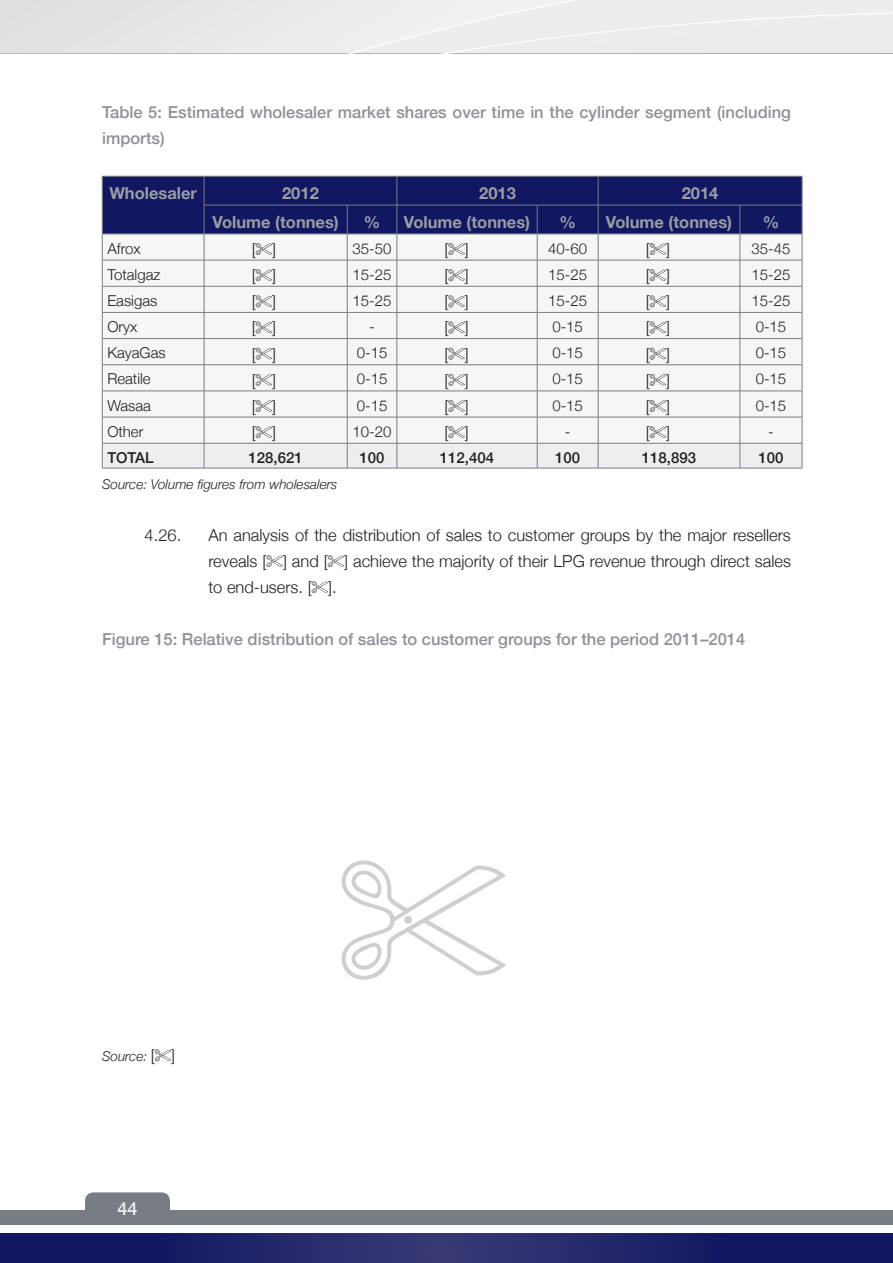
<style>
.page{position:relative;width:893px;height:1263px;background:#fff}
.page>*{position:absolute;margin:0;border:0;box-sizing:border-box;transform-origin:0 0}
.t1{font:500 18px "Helvetica Neue";color:#eff0ef}
.t2{font:300 16.5px/26px "Helvetica Neue";color:#231f20;text-align:justify}
.t3{font:500 16.5px/26px "Helvetica Neue";color:#8e9197}
.t4{font:700 16.5px "Helvetica Neue";color:#9a9da2}
.t5{font:300 15px "Helvetica Neue";color:#231f20}
.t6{font:500 15px "Helvetica Neue";color:#231f20}
.t7{font:italic 300 13.5px "Helvetica Neue";color:#231f20}
.s1{font-style:normal;font-size:16.5px}
</style>
<div class="page">
<div style="left:0;top:1211px;width:893px;height:14px;background:#787d83"></div>
<svg style="left:0;top:0;width:893px;height:53px;background:#eaeae9"></svg>
<div style="left:85px;top:1192px;width:85px;height:31px;background:#787d83;border-radius:9px"></div>
<svg style="left:0;top:1233px;width:893px;height:30px;background:#1e2367"></svg>
<hr style="left:102px;top:468px;width:102px;height:1px;background:#787d83">
<hr style="left:204px;top:468px;width:143px;height:1px;background:#787d83">
<hr style="left:347px;top:468px;width:50px;height:1px;background:#787d83">
<hr style="left:397px;top:468px;width:140px;height:1px;background:#787d83">
<hr style="left:537px;top:468px;width:61px;height:1px;background:#787d83">
<hr style="left:598px;top:468px;width:142px;height:1px;background:#787d83">
<hr style="left:740px;top:468px;width:62px;height:1px;background:#787d83">
<svg style="left:102px;top:176px;width:701px;height:292px"></svg>
<svg style="left:267px;top:555px;width:16px;height:12px"></svg>
<svg style="left:328px;top:555px;width:16px;height:12px"></svg>
<svg style="left:312px;top:581px;width:16px;height:12px"></svg>
<svg style="left:155px;top:1049px;width:16px;height:12px"></svg>
<svg style="left:342px;top:860px;width:164px;height:120px"></svg>
<p class="t3" style="left:102px;top:98px;width:690px">Table 5: Estimated wholesaler market shares over time in the cylinder segment (including imports)</p>
<p class="t4" style="left:109px;top:180px;width:89px">Wholesaler</p>
<p class="t4" style="left:282px;top:180px;width:38px">2012</p>
<p class="t4" style="left:479px;top:180px;width:38px">2013</p>
<p class="t4" style="left:682px;top:180px;width:38px">2014</p>
<p class="t4" style="left:213px;top:209px;width:128px">Volume (tonnes)</p>
<p class="t4" style="left:364px;top:209px;width:18px">%</p>
<p class="t4" style="left:404px;top:209px;width:128px">Volume (tonnes)</p>
<p class="t4" style="left:559px;top:209px;width:18px">%</p>
<p class="t4" style="left:606px;top:209px;width:128px">Volume (tonnes)</p>
<p class="t4" style="left:763px;top:209px;width:18px">%</p>
<p class="t5" style="left:107px;top:236px;width:35px">Afrox</p>
<p class="t2" style="left:252px;top:235px;width:26px">[ ]</p>
<p class="t5" style="left:353px;top:236px;width:40px">35-50</p>
<p class="t2" style="left:444px;top:235px;width:26px">[ ]</p>
<p class="t5" style="left:548px;top:236px;width:40px">40-60</p>
<p class="t2" style="left:646px;top:235px;width:26px">[ ]</p>
<p class="t5" style="left:751px;top:236px;width:40px">35-45</p>
<p class="t5" style="left:107px;top:262px;width:55px">Totalgaz</p>
<p class="t2" style="left:252px;top:261px;width:26px">[ ]</p>
<p class="t5" style="left:353px;top:262px;width:40px">15-25</p>
<p class="t2" style="left:444px;top:261px;width:26px">[ ]</p>
<p class="t5" style="left:548px;top:262px;width:40px">15-25</p>
<p class="t2" style="left:646px;top:261px;width:26px">[ ]</p>
<p class="t5" style="left:751px;top:262px;width:40px">15-25</p>
<p class="t5" style="left:107px;top:288px;width:52px">Easigas</p>
<p class="t2" style="left:252px;top:287px;width:26px">[ ]</p>
<p class="t5" style="left:353px;top:288px;width:40px">15-25</p>
<p class="t2" style="left:444px;top:287px;width:26px">[ ]</p>
<p class="t5" style="left:548px;top:288px;width:40px">15-25</p>
<p class="t2" style="left:646px;top:287px;width:26px">[ ]</p>
<p class="t5" style="left:751px;top:288px;width:40px">15-25</p>
<p class="t5" style="left:107px;top:315px;width:31px">Oryx</p>
<p class="t2" style="left:252px;top:313px;width:26px">[ ]</p>
<p class="t5" style="left:369px;top:315px;width:7px">-</p>
<p class="t2" style="left:444px;top:313px;width:26px">[ ]</p>
<p class="t5" style="left:552px;top:315px;width:32px">0-15</p>
<p class="t2" style="left:646px;top:313px;width:26px">[ ]</p>
<p class="t5" style="left:756px;top:315px;width:32px">0-15</p>
<p class="t5" style="left:107px;top:341px;width:60px">KayaGas</p>
<p class="t2" style="left:252px;top:340px;width:26px">[ ]</p>
<p class="t5" style="left:357px;top:341px;width:32px">0-15</p>
<p class="t2" style="left:444px;top:340px;width:26px">[ ]</p>
<p class="t5" style="left:552px;top:341px;width:32px">0-15</p>
<p class="t2" style="left:646px;top:340px;width:26px">[ ]</p>
<p class="t5" style="left:756px;top:341px;width:32px">0-15</p>
<p class="t5" style="left:107px;top:367px;width:45px">Reatile</p>
<p class="t2" style="left:252px;top:366px;width:26px">[ ]</p>
<p class="t5" style="left:357px;top:367px;width:32px">0-15</p>
<p class="t2" style="left:444px;top:366px;width:26px">[ ]</p>
<p class="t5" style="left:552px;top:367px;width:32px">0-15</p>
<p class="t2" style="left:646px;top:366px;width:26px">[ ]</p>
<p class="t5" style="left:756px;top:367px;width:32px">0-15</p>
<p class="t5" style="left:107px;top:393px;width:45px">Wasaa</p>
<p class="t2" style="left:252px;top:392px;width:26px">[ ]</p>
<p class="t5" style="left:357px;top:393px;width:32px">0-15</p>
<p class="t2" style="left:444px;top:392px;width:26px">[ ]</p>
<p class="t5" style="left:552px;top:393px;width:32px">0-15</p>
<p class="t2" style="left:646px;top:392px;width:26px">[ ]</p>
<p class="t5" style="left:756px;top:393px;width:32px">0-15</p>
<p class="t5" style="left:107px;top:419px;width:38px">Other</p>
<p class="t2" style="left:252px;top:418px;width:26px">[ ]</p>
<p class="t5" style="left:353px;top:419px;width:40px">10-20</p>
<p class="t2" style="left:444px;top:418px;width:26px">[ ]</p>
<p class="t5" style="left:565px;top:419px;width:7px">-</p>
<p class="t2" style="left:646px;top:418px;width:26px">[ ]</p>
<p class="t5" style="left:768px;top:419px;width:7px">-</p>
<p class="t6" style="left:107px;top:446px;width:48px">TOTAL</p>
<p class="t6" style="left:249px;top:446px;width:56px">128,621</p>
<p class="t6" style="left:360px;top:446px;width:27px">100</p>
<p class="t6" style="left:440px;top:446px;width:56px">112,404</p>
<p class="t6" style="left:555px;top:446px;width:27px">100</p>
<p class="t6" style="left:642px;top:446px;width:56px">118,893</p>
<p class="t6" style="left:758px;top:446px;width:27px">100</p>
<p class="t7" style="left:102px;top:474px;width:237px">Source: Volume figures from wholesalers</p>
<p class="t2" style="left:145px;top:521px;width:38px">4.26.</p>
<p class="t2" style="left:208px;top:521px;width:584px">An analysis of the distribution of sales to customer groups by the major resellers reveals [ ] and [ ] achieve the majority of their LPG revenue through direct sales to end-users. [ ].</p>
<p class="t3" style="left:102px;top:625px;width:645px">Figure 15: Relative distribution of sales to customer groups for the period 2011–2014</p>
<p class="t7" style="left:102px;top:1046px;width:75px">Source: <span class="s1">[ ]</span></p>
<p class="t1" style="left:118px;top:1194px;width:22px">44</p>
</div>
